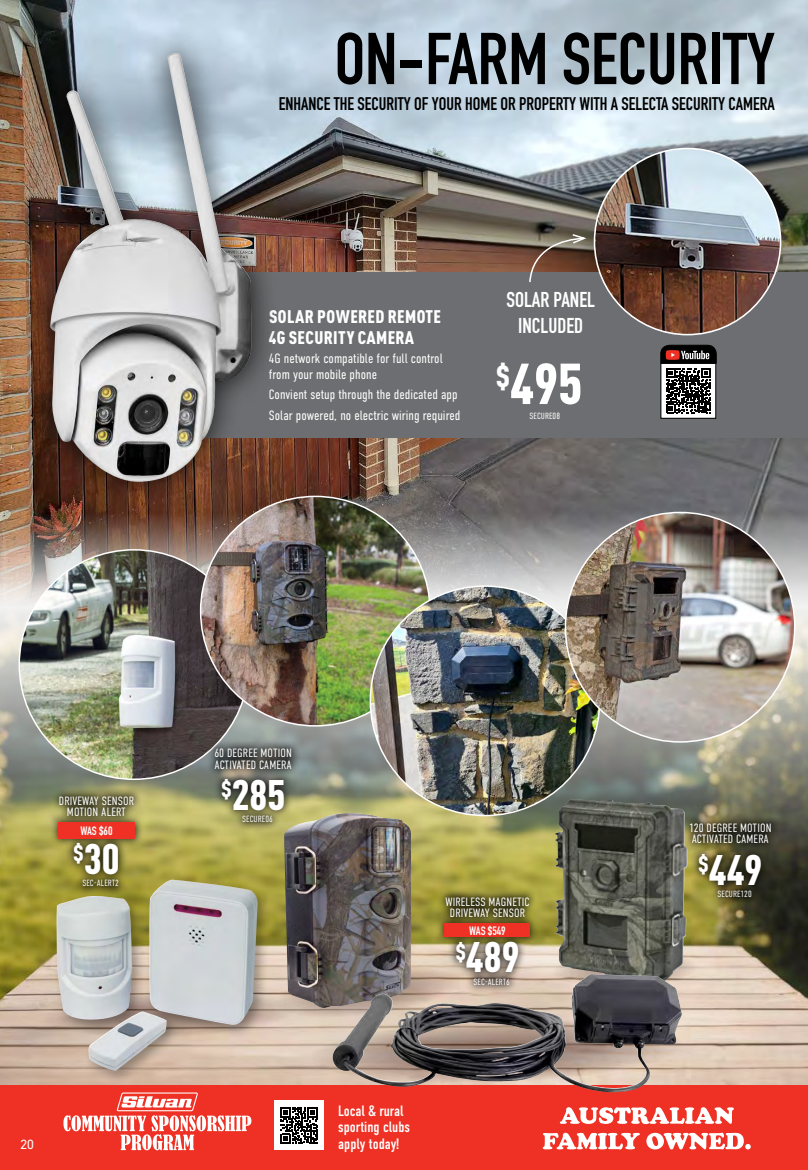
<style>
.page{position:relative;width:808px;height:1170px;background:#fff}
.page>*{position:absolute;margin:0;border:0;box-sizing:border-box;transform-origin:0 0}
.t1{font:700 72px "DIN Condensed";color:#000}
.t2{font:900 condensed 56.7px "DIN Pro";color:#fff}
.t3{font:900 condensed 42.15px "DIN Pro";color:#fff}
.t4{font:700 21.15px/25.3px "DIN Condensed";color:#fff;text-align:center}
.t5{font:700 18px "DIN Condensed";color:#000}
.t6{font:900 condensed 18px/21.6px "DIN Pro";letter-spacing:.02em;color:#fff}
.t7{font:15px/16.5px "DIN Condensed";color:#fff}
.t8{font:300 13.5px/16.2px "DIN Condensed";color:#fff}
.t9{font:13.5px "DIN2014";color:#fff}
.t10{font:300 12px/11.2px "DIN Condensed";letter-spacing:.01em;color:#fff;text-align:center}
.t11{font:700 12px "DIN Condensed";color:#fff}
.t12{font:300 9px "DIN Condensed";letter-spacing:.01em;color:#fff}
</style>
<div class="page">
<div style="left:0;top:1084px;width:808px;height:85px;background:#ee3124"></div>
<img style="left:1px;top:0;width:807px;height:579px">
<img style="left:0;top:579px;width:808px;height:505px">
<div style="left:33px;top:272px;width:775px;height:165px;background:#6d6e71"></div>
<div style="left:24px;top:27px;width:254px;height:481px;background:#000;opacity:.75"></div>
<img style="left:50px;top:53px;width:201px;height:428px">
<img style="left:594px;top:148px;width:186px;height:186px">
<svg style="left:528px;top:233px;width:60px;height:49px"></svg>
<div style="left:49px;top:786px;width:95px;height:109px;background:#000;opacity:.75"></div>
<div style="left:58px;top:822px;width:77px;height:16px;background:#ee3124"></div>
<div style="left:435px;top:888px;width:104px;height:105px;background:#000;opacity:.75"></div>
<div style="left:444px;top:923px;width:86px;height:14px;background:#ee3124"></div>
<img style="left:284px;top:813px;width:127px;height:137px">
<img style="left:555px;top:799px;width:132px;height:151px">
<svg style="left:43px;top:950px;width:708px;height:201px"></svg>
<div style="left:52px;top:875px;width:220px;height:209px;background:#000;opacity:.32"></div>
<img style="left:56px;top:879px;width:202px;height:191px">
<img style="left:19px;top:549px;width:230px;height:230px;border-radius:115px">
<img style="left:201px;top:496px;width:229px;height:229px;border-radius:115px">
<img style="left:370px;top:586px;width:230px;height:229px;border-radius:115px">
<img style="left:565px;top:512px;width:230px;height:229px;border-radius:115px">
<div style="left:206px;top:739px;width:95px;height:92px;background:#000;opacity:.75"></div>
<div style="left:661px;top:363px;width:55px;height:55px;background:#fff"></div>
<svg style="left:660px;top:345px;width:57px;height:68px"></svg>
<img style="left:332px;top:973px;width:351px;height:120px">
<div style="left:682px;top:813px;width:98px;height:93px;background:#000;opacity:.75"></div>
<h1 class="t1" style="left:335px;top:17px;width:442px">ON-FARM SECURITY</h1>
<h3 class="t5" style="left:279px;top:93px;width:497px">ENHANCE THE SECURITY OF YOUR HOME OR PROPERTY WITH A SELECTA SECURITY CAMERA</h3>
<h3 class="t6" style="left:269px;top:304px;width:173px">SOLAR POWERED REMOTE<br>4G SECURITY CAMERA</h3>
<p class="t8" style="left:269px;top:350px;width:175px">4G network compatible for full control from your mobile phone</p>
<p class="t8" style="left:269px;top:384px;width:193px;line-height:20.4px">Convient setup through the dedicated app<br>Solar powered, no electric wiring required</p>
<h3 class="t4" style="left:506px;top:287px;width:90px">SOLAR PANEL<br>INCLUDED</h3>
<h2 class="t2" style="left:496px;top:339px;width:88px"><sup>$</sup>495</h2>
<p class="t12" style="left:529px;top:411px;width:32px">SECURE08</p>
<p class="t10" style="left:59px;top:794px;width:77px">DRIVEWAY SENSOR<br>MOTION ALERT</p>
<p class="t11" style="left:80px;top:823px;width:34px">WAS $60</p>
<h3 class="t3" style="left:73px;top:826px;width:48px"><sup>$</sup>30</h3>
<p class="t12" style="left:82px;top:877px;width:38px">SEC-ALERT2</p>
<p class="t9" style="left:21px;top:1135px;width:15px">20</p>
<p class="t10" style="left:214px;top:747px;width:79px;text-align:left">60 DEGREE MOTION<br>ACTIVATED CAMERA</p>
<h3 class="t3" style="left:221px;top:762px;width:66px"><sup>$</sup>285</h3>
<p class="t12" style="left:242px;top:814px;width:32px">SECURE06</p>
<p class="t10" style="left:445px;top:896px;width:86px">WIRELESS MAGNETIC<br>DRIVEWAY SENSOR</p>
<p class="t11" style="left:469px;top:923px;width:38px">WAS $549</p>
<h3 class="t3" style="left:455px;top:924px;width:66px"><sup>$</sup>489</h3>
<p class="t12" style="left:473px;top:976px;width:38px">SEC-ALERT6</p>
<p class="t7" style="left:338px;top:1102px;width:73px">Local &amp; rural sporting clubs apply today!</p>
<p class="t10" style="left:689px;top:821px;width:84px;text-align:left">120 DEGREE MOTION<br>ACTIVATED CAMERA</p>
<h3 class="t3" style="left:698px;top:836px;width:66px"><sup>$</sup>449</h3>
<p class="t12" style="left:717px;top:888px;width:36px">SECURE120</p>
</div>
